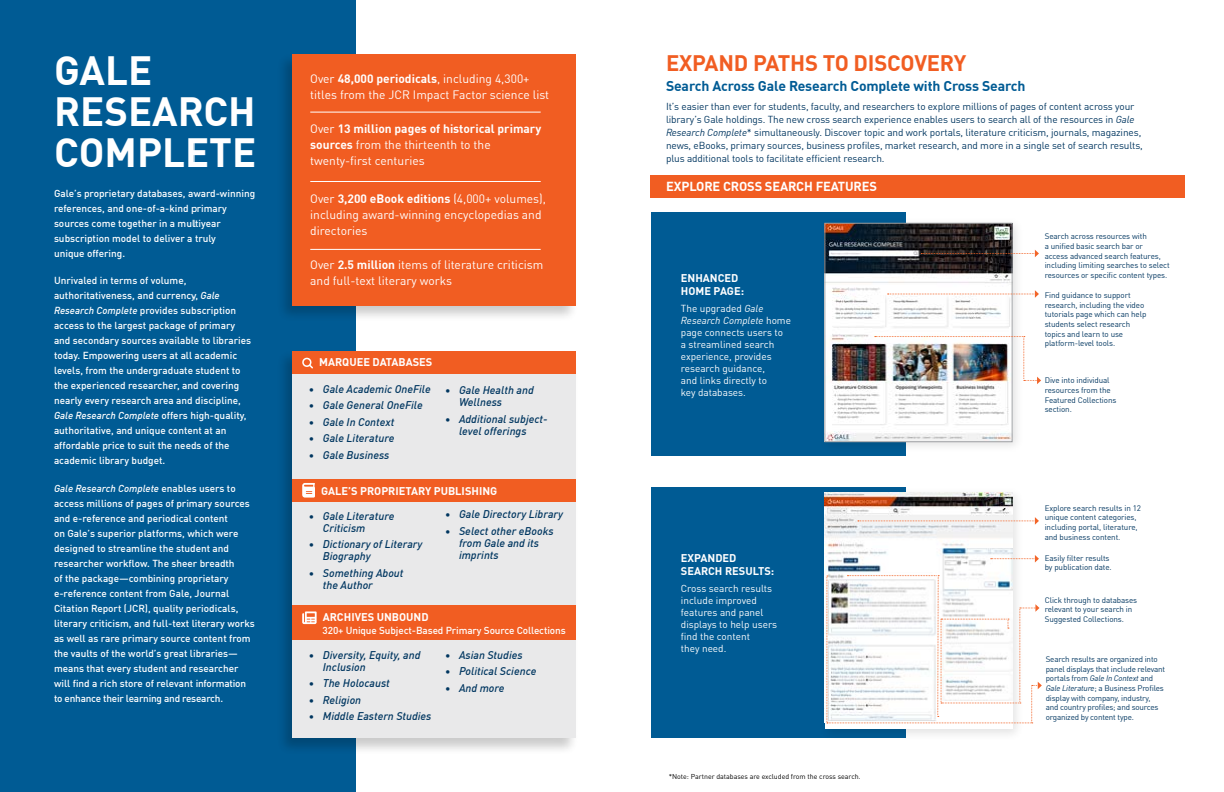
<style>
.page{position:relative;width:1224px;height:792px;background:#fff}
.page>*{position:absolute;margin:0;border:0;box-sizing:border-box;transform-origin:0 0}
.t1{font:700 40px/41px "DIN Offc";color:#fff}
.t2{font:700 22px "DIN Offc";letter-spacing:-.01em;color:#f15d22}
.t3{font:700 14px "DIN Offc";letter-spacing:-.01em;color:#005b94}
.t4{font:700 12.9px "DIN Offc";letter-spacing:-.01em;color:#fff}
.t5{font:12px/16px "DIN Offc";color:#fff}
.t6{font:italic 500 11px/12px "DIN Offc";color:#003660}
.t7{font:700 11px/13.2px "DIN Offc";color:#fff}
.t8{font:500 10px/15px "DIN Offc";color:#fff}
.t9{font:10px/13px "DIN Offc";letter-spacing:-.01em;color:#003660}
.t10{font:10px/12px "DIN Offc";color:#fff}
.t11{font:8px/9.6px "DIN Offc";letter-spacing:-.01em;color:#003660}
.t12{font:7px "DIN Offc";color:#000}
.s1{font-style:italic}
.s2{font-weight:700}
</style>
<div class="page">
<div style="left:651px;top:213px;width:255px;height:243px;background:#005b94"></div>
<div style="left:651px;top:488px;width:255px;height:250px;background:#005b94"></div>
<div style="left:0;top:0;width:356px;height:792px;background:#005b94"></div>
<div style="left:276px;top:349px;width:302px;height:406px;background:#000;opacity:.21"></div>
<div style="left:292px;top:351px;width:284px;height:387px;background:#e9e9ea"></div>
<div style="left:276px;top:52px;width:302px;height:270px;background:#000;opacity:.21"></div>
<div style="left:292px;top:54px;width:284px;height:251px;background:#f15d22"></div>
<hr style="left:195px;top:144px;width:1px;height:160px;background:#fff">
<div style="left:292px;top:351px;width:284px;height:22px;background:#f15d22"></div>
<div style="left:292px;top:479px;width:284px;height:22px;background:#f15d22"></div>
<div style="left:292px;top:606px;width:284px;height:34px;background:#f15d22"></div>
<svg style="left:302px;top:357px;width:11px;height:12px"></svg>
<svg style="left:302px;top:483px;width:13px;height:15px"></svg>
<svg style="left:302px;top:611px;width:15px;height:13px"></svg>
<hr style="left:310px;top:234px;width:231px;height:1px;background:#fff">
<hr style="left:310px;top:181px;width:231px;height:1px;background:#fff">
<hr style="left:310px;top:112px;width:231px;height:1px;background:#fff">
<hr style="left:310px;top:249px;width:231px;height:1px;background:#fff">
<div style="left:651px;top:175px;width:534px;height:23px;background:#f15d22"></div>
<div style="left:819px;top:217px;width:206px;height:237px;background:#000;opacity:.12"></div>
<img style="left:827px;top:225px;width:183px;height:215px">
<div style="left:825px;top:223px;width:187px;height:219px;border:1px solid #9d9fa2"></div>
<div style="left:819px;top:486px;width:206px;height:256px;background:#000;opacity:.11"></div>
<div style="left:825px;top:493px;width:187px;height:236px;background:#fff"></div>
<img style="left:825px;top:493px;width:187px;height:229px">
<svg style="left:921px;top:250px;width:118px;height:7px"></svg>
<svg style="left:888px;top:290px;width:151px;height:8px"></svg>
<svg style="left:858px;top:517px;width:181px;height:8px"></svg>
<svg style="left:991px;top:555px;width:48px;height:8px"></svg>
<img style="left:875px;top:336px;width:166px;height:48px">
<svg style="left:827px;top:575px;width:215px;height:149px"></svg>
<h1 class="t1" style="left:54px;top:50px;width:204px">GALE<br>RESEARCH<br>COMPLETE</h1>
<p class="t8" style="left:54px;top:186px;width:203px">Gale’s proprietary databases, award-winning references, and one-of-a-kind primary sources come together in a multiyear subscription model to deliver a truly<br>unique offering.</p>
<p class="t8" style="left:54px;top:273px;width:199px">Unrivaled in terms of volume, authoritativeness, and currency, <span class="s1">Gale Research Complete</span> provides subscription access to the largest package of primary and secondary sources available to libraries today. Empowering users at all academic levels, from the undergraduate student to the experienced researcher, and covering nearly every research area and discipline, <span class="s1">Gale Research Complete</span> offers high-quality, authoritative, and unique content at an affordable price to suit the needs of the academic library budget.</p>
<p class="t8" style="left:54px;top:481px;width:202px"><span class="s1">Gale Research Complete</span> enables users to access millions of pages of primary sources and e-reference and periodical content<br>on Gale’s superior platforms, which were designed to streamline the student and researcher workflow. The sheer breadth<br>of the package—combining proprietary e-reference content from Gale, Journal Citation Report (JCR), quality periodicals, literary criticism, and full-text literary works as well as rare primary source content from the vaults of the world’s great libraries— means that every student and researcher will find a rich store of relevant information to enhance their learning and research.</p>
<p class="t5" style="left:310px;top:71px;width:240px">Over <span class="s2">48,000 periodicals</span>, including 4,300+ titles from the JCR Impact Factor science list</p>
<p class="t5" style="left:310px;top:121px;width:233px">Over <span class="s2">13 million pages of historical primary sources</span> from the thirteenth to the twenty-first centuries</p>
<p class="t5" style="left:310px;top:191px;width:237px">Over <span class="s2">3,200 eBook editions</span> (4,000+ volumes), including award-winning encyclopedias and directories</p>
<p class="t5" style="left:310px;top:257px;width:235px">Over <span class="s2">2.5 million</span> items of literature criticism and full-text literary works</p>
<p class="t7" style="left:319px;top:356px;width:115px">MARQUEE DATABASES</p>
<p class="t6" style="left:309px;top:383px;width:123px">• Gale Academic OneFile</p>
<p class="t6" style="left:309px;top:399px;width:115px">• Gale General OneFile</p>
<p class="t6" style="left:309px;top:416px;width:87px">• Gale In Context</p>
<p class="t6" style="left:309px;top:432px;width:87px">• Gale Literature</p>
<p class="t6" style="left:309px;top:449px;width:82px">• Gale Business</p>
<p class="t6" style="left:459px;top:384px;width:76px;text-indent:-14px">• Gale Health and<br>Wellness</p>
<p class="t6" style="left:459px;top:413px;width:90px;text-indent:-14px">• Additional subject&shy;level offerings</p>
<p class="t7" style="left:321px;top:484px;width:178px">GALE’S PROPRIETARY PUBLISHING</p>
<p class="t6" style="left:323px;top:510px;width:73px;text-indent:-14px">• Gale Literature<br>Criticism</p>
<p class="t6" style="left:323px;top:538px;width:101px;text-indent:-14px">• Dictionary of Literary<br>Biography</p>
<p class="t6" style="left:323px;top:567px;width:82px;text-indent:-14px">• Something About the Author</p>
<p class="t6" style="left:445px;top:508px;width:120px">• Gale Directory Library</p>
<p class="t6" style="left:459px;top:525px;width:96px;text-indent:-14px">• Select other eBooks from Gale and its imprints</p>
<p class="t7" style="left:323px;top:610px;width:107px">ARCHIVES UNBOUND</p>
<p class="t8" style="left:323px;top:623px;width:245px">320+ Unique Subject-Based Primary Source Collections</p>
<p class="t6" style="left:323px;top:649px;width:99px;text-indent:-14px">• Diversity, Equity, and<br>Inclusion</p>
<p class="t6" style="left:309px;top:677px;width:82px">• The Holocaust</p>
<p class="t6" style="left:309px;top:694px;width:54px">• Religion</p>
<p class="t6" style="left:309px;top:710px;width:124px">• Middle Eastern Studies</p>
<p class="t6" style="left:445px;top:649px;width:79px">• Asian Studies</p>
<p class="t6" style="left:445px;top:665px;width:93px">• Political Science</p>
<p class="t6" style="left:445px;top:682px;width:61px">• And more</p>
<h2 class="t2" style="left:666px;top:48px;width:302px">EXPAND PATHS TO DISCOVERY</h2>
<h3 class="t3" style="left:666px;top:77px;width:361px">Search Across Gale Research Complete with Cross Search</h3>
<p class="t9" style="left:666px;top:100px;width:478px">It’s easier than ever for students, faculty, and researchers to explore millions of pages of content across your library’s Gale holdings. The new cross search experience enables users to search all of the resources in <span class="s1">Gale Research Complete</span>* simultaneously. Discover topic and work portals, literature criticism, journals, magazines, news, eBooks, primary sources, business profiles, market research, and more in a single set of search results, plus additional tools to facilitate efficient research.</p>
<p class="t4" style="left:666px;top:178px;width:213px">EXPLORE CROSS SEARCH FEATURES</p>
<p class="t7" style="left:681px;top:271px;width:65px">ENHANCED<br>HOME PAGE:</p>
<p class="t10" style="left:681px;top:302px;width:112px">The upgraded <span class="s1">Gale<br>Research Complete</span> home page connects users to<br>a streamlined search experience, provides research guidance,<br>and links directly to<br>key databases.</p>
<p class="t7" style="left:681px;top:552px;width:95px">EXPANDED<br>SEARCH RESULTS:</p>
<p class="t10" style="left:681px;top:582px;width:98px">Cross search results include improved features and panel displays to help users find the content<br>they need.</p>
<p class="t12" style="left:669px;top:772px;width:193px">*Note: Partner databases are excluded from the cross search.</p>
<p class="t11" style="left:1045px;top:232px;width:126px">Search across resources with<br>a unified basic search bar or<br>access advanced search features, including limiting searches to select resources or specific content types.</p>
<p class="t11" style="left:1045px;top:290px;width:103px">Find guidance to support research, including the video tutorials page which can help students select research topics and learn to use platform-level tools.</p>
<p class="t11" style="left:1045px;top:376px;width:73px">Dive into individual resources from the<br>Featured Collections section.</p>
<p class="t11" style="left:1045px;top:503px;width:98px">Explore search results in 12 unique content categories, including portal, literature, and business content.</p>
<p class="t11" style="left:1045px;top:553px;width:69px">Easily filter results by publication date.</p>
<p class="t11" style="left:1045px;top:595px;width:94px">Click through to databases relevant to your search in<br>Suggested Collections.</p>
<p class="t11" style="left:1046px;top:655px;width:121px">Search results are organized into panel displays that include relevant portals from <span class="s1">Gale In Context</span> and <span class="s1">Gale Literature</span>; a Business Profiles display with company, industry, and country profiles; and sources organized by content type.</p>
</div>
